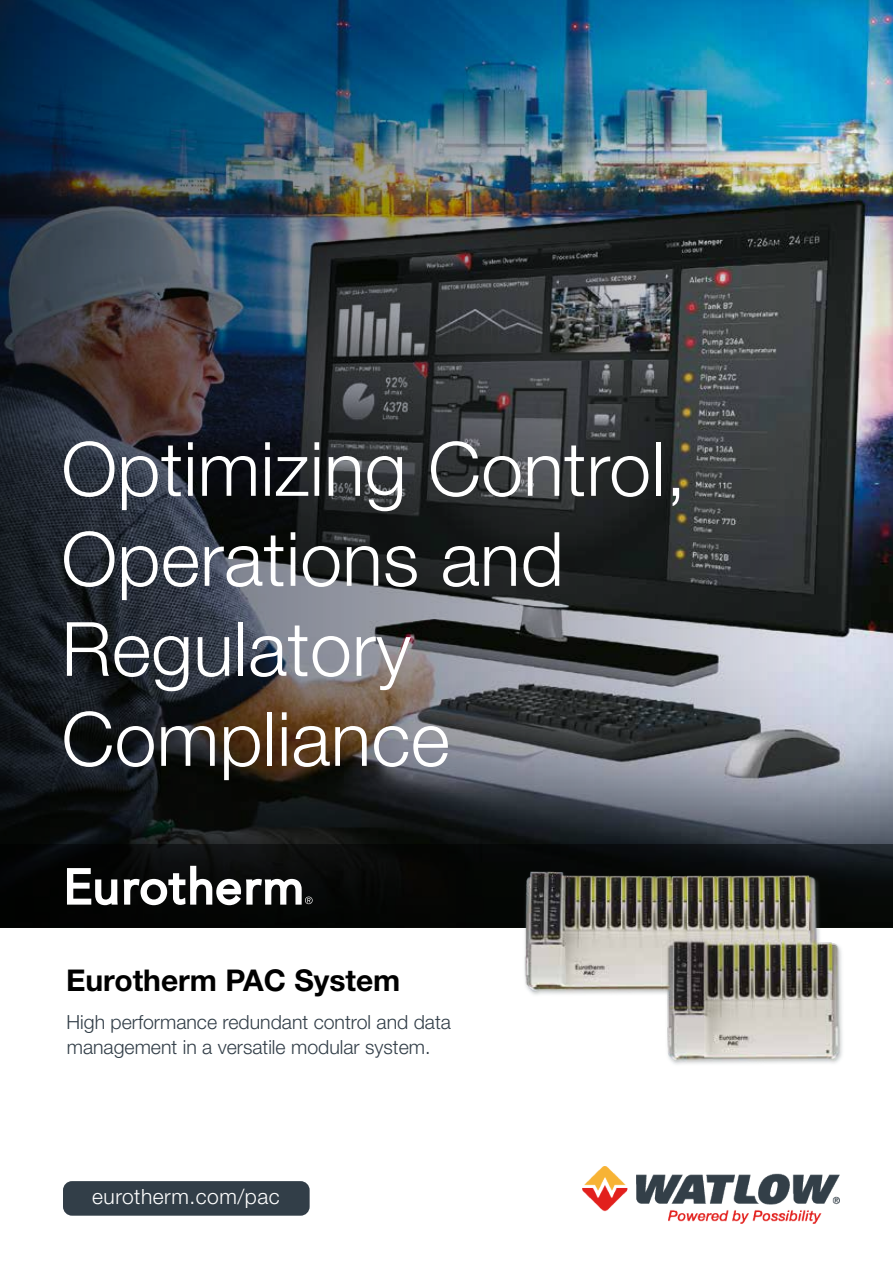
<style>
.page{position:relative;width:893px;height:1263px;background:#fff}
.page>*{position:absolute;margin:0;border:0;box-sizing:border-box;transform-origin:0 0}
.t1{font:300 75px/90px "Helvetica Neue LT Std";letter-spacing:.005em;color:#fff}
.t2{font:700 30px "Helvetica Neue LT Std";color:#000}
.t3{font:300 21px "Helvetica Neue LT Std";letter-spacing:.025em;color:#fff}
.t4{font:300 19.5px/25.5px "Helvetica Neue LT Std";color:#323e48}
</style>
<div class="page">
<img style="left:0;top:0;width:893px;height:844px">
<img style="left:583px;top:1167px;width:256px;height:56px">
<svg style="left:0;top:844px;width:893px;height:83px;background:#070909"></svg>
<div style="left:63px;top:1181px;width:247px;height:35px;background:#323e48;border-radius:9px"></div>
<img style="left:516px;top:862px;width:343px;height:203px">
<svg style="left:67px;top:868px;width:51px;height:37px"></svg>
<svg style="left:124px;top:866px;width:189px;height:39px"></svg>
<h1 class="t1" style="left:62px;top:423px;width:626px">Optimizing Control,<br>Operations and<br>Regulatory<br>Compliance</h1>
<h2 class="t2" style="left:66px;top:962px;width:336px">Eurotherm PAC System</h2>
<p class="t4" style="left:67px;top:1009px;width:386px">High performance redundant control and data management in a versatile modular system.</p>
<p class="t3" style="left:92px;top:1184px;width:189px">eurotherm.com/pac</p>
</div>
